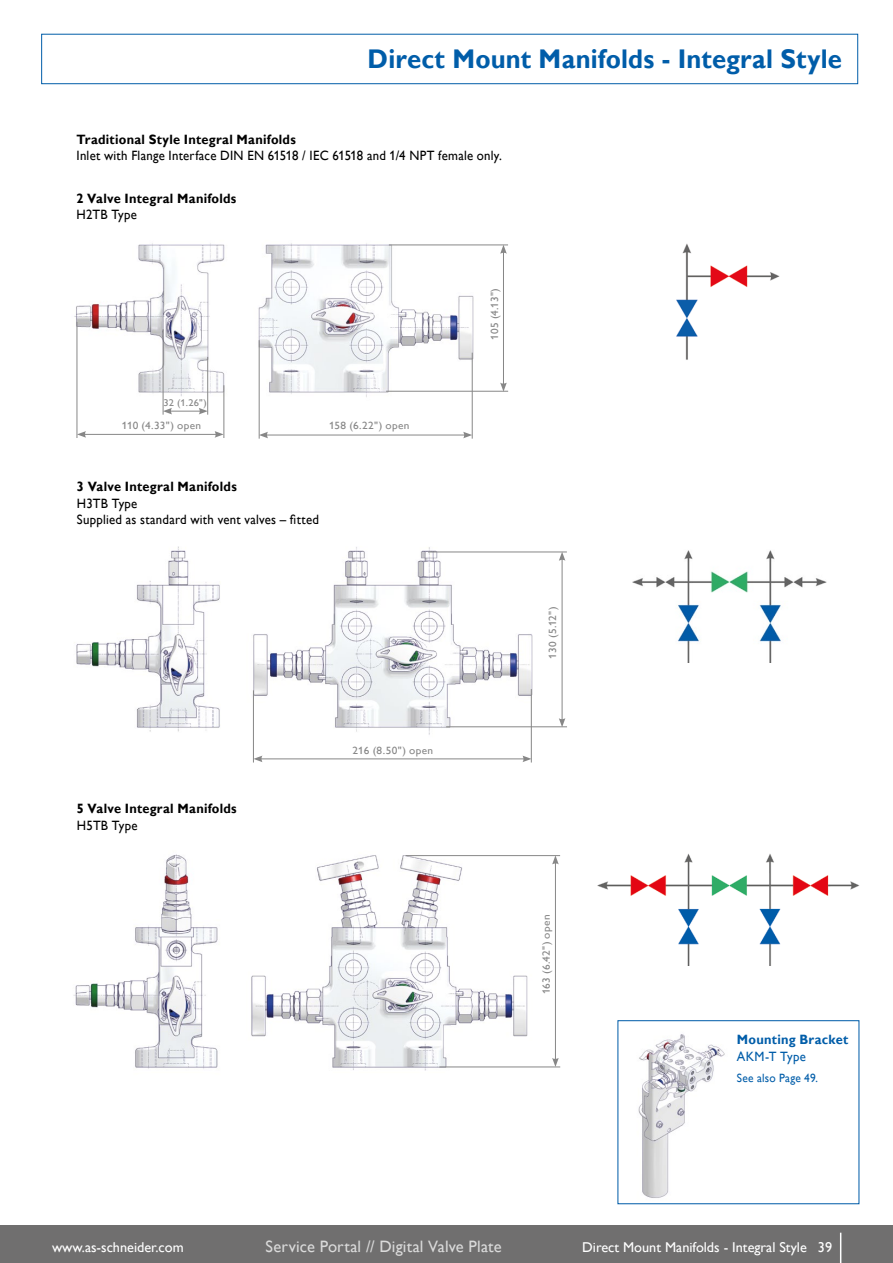
<style>
.page{position:relative;width:893px;height:1263px;background:#fff}
.page>*{position:absolute;margin:0;border:0;box-sizing:border-box;transform-origin:0 0}
.t1{font:700 27px "Gill Alt One";letter-spacing:.005em;color:#005da9;scale:.95 1}
.t2{font:16.5px "Gill Alt One";letter-spacing:.01em;color:#dadada}
.t3{font:14.25px "Gill Alt One";color:#fff}
.t4{font:13.5px/16.5px "Gill Alt One";letter-spacing:.02em;color:#000;scale:.95 1}
.t5{font:700 13.5px "Gill Alt One";letter-spacing:.02em;color:#000;scale:.95 1}
.t6{font:700 13.5px "Gill Alt One";letter-spacing:.02em;color:#005da9;scale:.95 1}
.t7{font:13.5px "Gill Alt One";letter-spacing:.025em;color:#005da9;scale:.95 1}
.t8{font:12px "Gill Alt One";letter-spacing:.025em;color:#005da9;scale:.95 1}
.t9{font:10.5px "Gill Alt One";letter-spacing:.025em;color:#878787;scale:1.08 1}
.t10{font:9.75px "Gill Alt One";color:#878787;scale:1.08 1}
</style>
<div class="page">
<div style="left:41px;top:34px;width:817px;height:50px;border:1px solid #005da9"></div>
<img style="left:74px;top:243px;width:414px;height:172px">
<img style="left:76px;top:546px;width:464px;height:217px">
<img style="left:73px;top:854px;width:461px;height:217px">
<img style="left:676px;top:243px;width:104px;height:117px">
<img style="left:597px;top:853px;width:263px;height:112px">
<img style="left:632px;top:550px;width:195px;height:113px">
<hr style="left:224px;top:385px;width:1px;height:53px;background:#878787">
<hr style="left:84px;top:434px;width:133px;height:1px;background:#878787">
<svg style="left:78px;top:431px;width:8px;height:7px"></svg>
<svg style="left:215px;top:431px;width:9px;height:7px"></svg>
<hr style="left:77px;top:322px;width:1px;height:116px;background:#878787">
<hr style="left:207px;top:357px;width:1px;height:58px;background:#878787">
<hr style="left:170px;top:411px;width:31px;height:1px;background:#878787">
<svg style="left:164px;top:408px;width:8px;height:6px"></svg>
<svg style="left:199px;top:408px;width:9px;height:6px"></svg>
<hr style="left:163px;top:329px;width:1px;height:86px;background:#878787">
<hr style="left:472px;top:353px;width:1px;height:86px;background:#878787">
<hr style="left:266px;top:435px;width:200px;height:1px;background:#878787">
<svg style="left:260px;top:432px;width:8px;height:6px"></svg>
<svg style="left:463px;top:432px;width:9px;height:6px"></svg>
<hr style="left:259px;top:340px;width:1px;height:99px;background:#878787">
<hr style="left:389px;top:245px;width:119px;height:1px;background:#878787">
<hr style="left:503px;top:251px;width:1px;height:134px;background:#878787">
<svg style="left:500px;top:383px;width:7px;height:8px"></svg>
<svg style="left:500px;top:245px;width:7px;height:9px"></svg>
<hr style="left:386px;top:391px;width:122px;height:1px;background:#878787">
<hr style="left:531px;top:689px;width:1px;height:73px;background:#878787">
<hr style="left:260px;top:759px;width:265px;height:1px;background:#878787">
<svg style="left:254px;top:755px;width:8px;height:7px"></svg>
<svg style="left:522px;top:755px;width:9px;height:7px"></svg>
<hr style="left:253px;top:690px;width:1px;height:72px;background:#878787">
<hr style="left:428px;top:552px;width:139px;height:1px;background:#878787">
<hr style="left:562px;top:558px;width:1px;height:162px;background:#878787">
<svg style="left:559px;top:718px;width:6px;height:8px"></svg>
<svg style="left:559px;top:552px;width:6px;height:9px"></svg>
<hr style="left:446px;top:726px;width:121px;height:1px;background:#878787">
<hr style="left:406px;top:855px;width:154px;height:1px;background:#878787">
<hr style="left:555px;top:862px;width:1px;height:198px;background:#878787">
<svg style="left:552px;top:1058px;width:7px;height:9px"></svg>
<svg style="left:552px;top:855px;width:7px;height:9px"></svg>
<hr style="left:439px;top:1067px;width:121px;height:1px;background:#878787">
<div style="left:0;top:1225px;width:893px;height:38px;background:#706f6f"></div>
<hr style="left:840px;top:1233px;width:1px;height:30px;background:#fff">
<img style="left:638px;top:1034px;width:87px;height:164px">
<h1 class="t1" style="left:368px;top:43px;width:501px">Direct Mount Manifolds - Integral Style</h1>
<p class="t5" style="left:77px;top:131px;width:232px">Traditional Style Integral Manifolds</p>
<p class="t4" style="left:77px;top:147px;width:449px">Inlet with Flange Interface DIN EN 61518 / IEC 61518 and 1/4 NPT female only.</p>
<p class="t5" style="left:77px;top:190px;width:170px">2 Valve Integral Manifolds</p>
<p class="t4" style="left:77px;top:206px;width:65px">H2TB Type</p>
<p class="t10" style="left:164px;top:397px;width:42px">32 (1.26")</p>
<p class="t9" style="left:122px;top:420px;width:75px">110 (4.33") open</p>
<p class="t9" style="left:329px;top:420px;width:76px">158 (6.22") open</p>
<p class="t5" style="left:77px;top:479px;width:170px">3 Valve Integral Manifolds</p>
<p class="t4" style="left:77px;top:495px;width:256px">H3TB Type<br>Supplied as standard with vent valves – fitted</p>
<p class="t5" style="left:77px;top:801px;width:170px">5 Valve Integral Manifolds</p>
<p class="t4" style="left:77px;top:817px;width:65px">H5TB Type</p>
<p class="t9" style="left:353px;top:744px;width:76px">216 (8.50") open</p>
<p class="t9" style="left:489px;top:340px;width:50px;rotate:-90deg">105 (4.13")</p>
<p class="t9" style="left:546px;top:659px;width:50px;rotate:-90deg">130 (5.12")</p>
<p class="t9" style="left:540px;top:994px;width:75px;rotate:-90deg">163 (6.42") open</p>
<p class="t6" style="left:737px;top:1032px;width:119px">Mounting Bracket</p>
<p class="t7" style="left:737px;top:1048px;width:74px">AKM-T Type</p>
<p class="t8" style="left:737px;top:1070px;width:87px">See also Page 49.</p>
<p class="t2" style="left:266px;top:1237px;width:238px">Service Portal // Digital Valve Plate</p>
<p class="t3" style="left:52px;top:1238px;width:133px">www.as-schneider.com</p>
<p class="t3" style="left:582px;top:1239px;width:251px">Direct Mount Manifolds - Integral Style 39</p>
</div>
